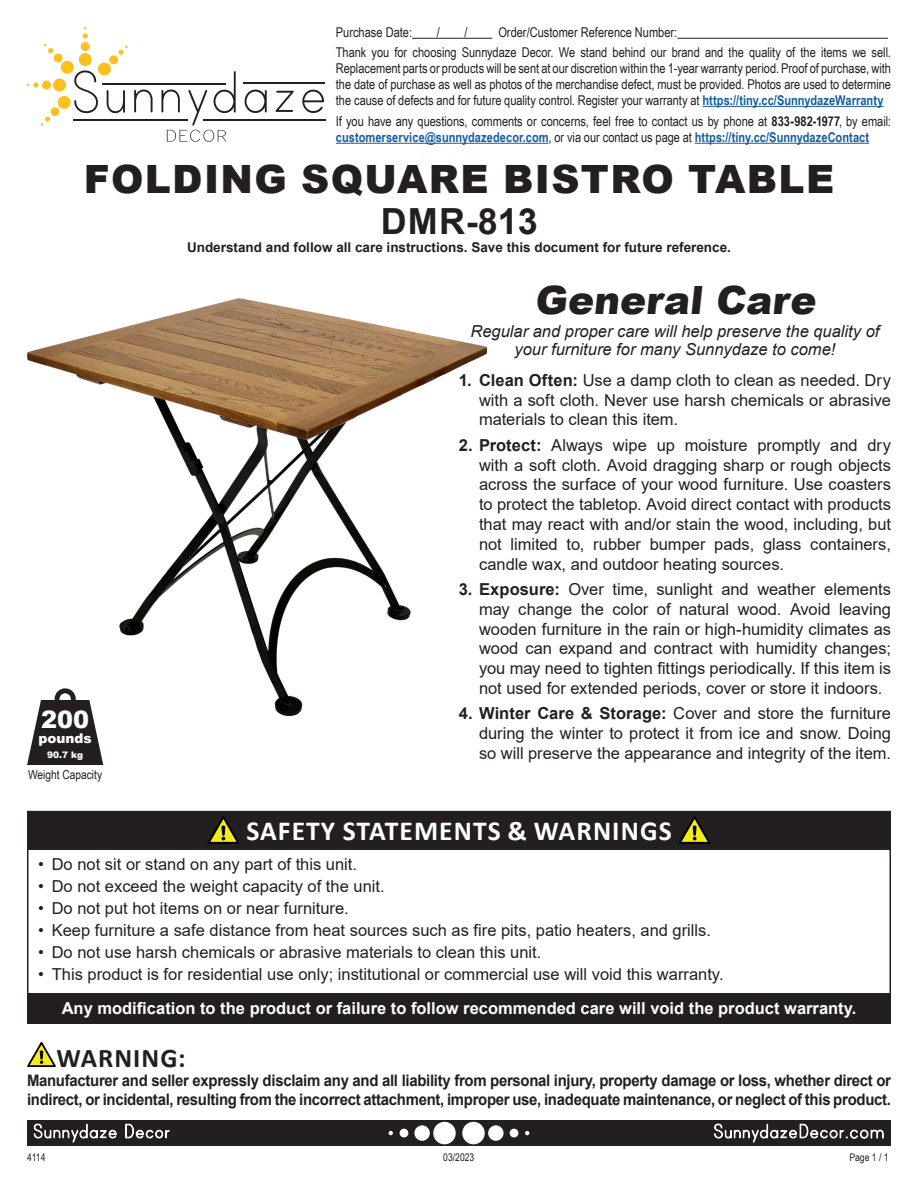
<style>
.page{position:relative;width:918px;height:1188px;background:#fff}
.page>*{position:absolute;margin:0;border:0;box-sizing:border-box;transform-origin:0 0}
.t1{font:900 39px "Arial";letter-spacing:.035em;color:#231f20}
.t2{font:700 36px "Arial";letter-spacing:.02em;color:#231f20}
.t3{font:700 27.6px "Calibri";letter-spacing:.04em;color:#fff}
.t4{font:700 27px "Calibri";letter-spacing:.04em;color:#231f20}
.t5{font:900 24px "Arial";color:#fff}
.t6{font:16.5px/19.8px "Arial";color:#231f20;text-align:justify}
.t7{font:700 16.5px "Arial";color:#fff}
.t8{font:italic 16.5px/18px "Arial";color:#231f20;text-align:center}
.t9{font:700 15.9px/19px "Arial";letter-spacing:-.02em;color:#231f20;scale:.94 1}
.Warranty_Text{font:13.5px/15.9px "Arial Narrow";color:#231f20;text-align:justify}
.Disclaimers_9_pt{font:700 13.5px "Arial";color:#231f20}
.t10{font:900 13.5px "Arial";color:#fff}
.t11{font:12.45px "Arial Narrow";color:#231f20}
.t12{font:10.5px "Arial Narrow";color:#231f20}
.t13{font:900 9px "Arial";color:#fff}
.s1{font-weight:700;color:#175d9e}
.s2{font-weight:700}
</style>
<div class="page">
<img style="left:27px;top:298px;width:460px;height:418px">
<svg style="left:134px;top:90px;width:19px;height:22px"></svg>
<svg style="left:245px;top:90px;width:22px;height:23px"></svg>
<svg style="left:276px;top:91px;width:18px;height:21px"></svg>
<svg style="left:302px;top:90px;width:22px;height:23px"></svg>
<svg style="left:81px;top:42px;width:9px;height:9px"></svg>
<svg style="left:83px;top:27px;width:5px;height:11px"></svg>
<svg style="left:27px;top:44px;width:101px;height:82px"></svg>
<hr style="left:244px;top:83px;width:81px;height:1px;background:#231f20">
<hr style="left:102px;top:83px;width:124px;height:1px;background:#231f20">
<hr style="left:73px;top:119px;width:115px;height:1px;background:#231f20">
<hr style="left:203px;top:119px;width:122px;height:1px;background:#231f20">
<svg style="left:161px;top:71px;width:75px;height:71px"></svg>
<hr style="left:702px;top:106px;width:182px;height:1px;background:#175d9e">
<hr style="left:336px;top:143px;width:213px;height:1px;background:#175d9e">
<hr style="left:695px;top:143px;width:174px;height:1px;background:#175d9e">
<hr style="left:412px;top:38px;width:80px;height:1px;background:#231f20">
<hr style="left:677px;top:38px;width:211px;height:1px;background:#231f20">
<div style="left:27px;top:1120px;width:864px;height:26px;background:#231f20"></div>
<div style="left:462px;top:1122px;width:23px;height:22px;background:#fff;border-radius:50%"></div>
<div style="left:488px;top:1125px;width:16px;height:16px;background:#fff;border-radius:50%"></div>
<div style="left:510px;top:1129px;width:8px;height:8px;background:#fff;border-radius:50%"></div>
<svg style="left:525px;top:1131px;width:4px;height:4px"></svg>
<div style="left:433px;top:1122px;width:23px;height:22px;background:#fff;border-radius:50%"></div>
<div style="left:414px;top:1125px;width:16px;height:16px;background:#fff;border-radius:50%"></div>
<div style="left:400px;top:1129px;width:8px;height:8px;background:#fff;border-radius:50%"></div>
<svg style="left:389px;top:1131px;width:4px;height:4px"></svg>
<svg style="left:34px;top:1123px;width:83px;height:20px"></svg>
<svg style="left:125px;top:1124px;width:45px;height:15px"></svg>
<svg style="left:714px;top:1123px;width:170px;height:20px"></svg>
<svg style="left:27px;top:1042px;width:29px;height:25px"></svg>
<div style="left:27px;top:811px;width:864px;height:38px;background:#231f20"></div>
<svg style="left:207px;top:816px;width:32px;height:28px"></svg>
<svg style="left:679px;top:816px;width:32px;height:28px"></svg>
<div style="left:27px;top:993px;width:864px;height:30px;background:#231f20"></div>
<svg style="left:27px;top:700px;width:76px;height:65px"></svg>
<div style="left:55px;top:688px;width:21px;height:22px;border:5px solid #231f20;border-radius:50%"></div>
<p class="Warranty_Text" style="left:336px;top:24px;width:78px">Purchase Date:</p>
<p class="Warranty_Text" style="left:437px;top:24px;width:5px">/</p>
<p class="Warranty_Text" style="left:465px;top:24px;width:5px">/</p>
<p class="Warranty_Text" style="left:498px;top:24px;width:181px">Order/Customer Reference Number:</p>
<p class="Warranty_Text" style="left:336px;top:44px;width:557px">Thank you for choosing Sunnydaze Decor. We stand behind our brand and the quality of the items we sell.<br>Replacement parts or products will be sent at our discretion within the 1-year warranty period. Proof of purchase, with the date of purchase as well as photos of the merchandise defect, must be provided. Photos are used to determine the cause of defects and for future quality control. Register your warranty at <span class="s1">https://tiny.cc/SunnydazeWarranty</span></p>
<p class="Warranty_Text" style="left:336px;top:112px;width:557px">If you have any questions, comments or concerns, feel free to contact us by phone at <span class="s2">833-982-1977</span>, by email: <span class="s1">customerservice@sunnydazedecor.com</span>, or via our contact us page at <span class="s1">https://tiny.cc/SunnydazeContact</span></p>
<p class="t1" style="left:84px;top:151px;width:752px">FOLDING SQUARE BISTRO TABLE</p>
<p class="t2" style="left:381px;top:196px;width:159px">DMR-813</p>
<p class="Disclaimers_9_pt" style="left:187px;top:238px;width:545px">Understand and follow all care instructions. Save this document for future reference.</p>
<p class="t5" style="left:41px;top:702px;width:50px">200</p>
<p class="t10" style="left:39px;top:728px;width:55px">pounds</p>
<p class="t13" style="left:47px;top:749px;width:38px">90.7 kg</p>
<p class="t11" style="left:28px;top:765px;width:76px">Weight Capacity</p>
<p class="t1" style="left:535px;top:272px;width:288px">General Care</p>
<p class="t8" style="left:470px;top:323px;width:411px">Regular and proper care will help preserve the quality of your furniture for many Sunnydaze to come!</p>
<p class="t6" style="left:479px;top:370px;width:413px;text-indent:-20px"><span class="s2">1. Clean Often:</span> Use a damp cloth to clean as needed. Dry with a soft cloth. Never use harsh chemicals or abrasive materials to clean this item.</p>
<p class="t6" style="left:479px;top:435px;width:414px;text-indent:-20px"><span class="s2">2. Protect:</span> Always wipe up moisture promptly and dry with a soft cloth. Avoid dragging sharp or rough objects across the surface of your wood furniture. Use coasters to protect the tabletop. Avoid direct contact with products that may react with and/or stain the wood, including, but not limited to, rubber bumper pads, glass containers, candle wax, and outdoor heating sources.</p>
<p class="t6" style="left:479px;top:579px;width:414px;text-indent:-20px"><span class="s2">3. Exposure:</span> Over time, sunlight and weather elements may change the color of natural wood. Avoid leaving wooden furniture in the rain or high-humidity climates as wood can expand and contract with humidity changes; you may need to tighten fittings periodically. If this item is not used for extended periods, cover or store it indoors.</p>
<p class="t6" style="left:479px;top:704px;width:414px;text-indent:-20px"><span class="s2">4. Winter Care &amp; Storage:</span> Cover and store the furniture during the winter to protect it from ice and snow. Doing so will preserve the appearance and integrity of the item.</p>
<p class="t3" style="left:246px;top:811px;width:427px">SAFETY STATEMENTS &amp; WARNINGS</p>
<p class="t6" style="left:38px;top:854px;width:320px">• Do not sit or stand on any part of this unit.</p>
<p class="t6" style="left:38px;top:876px;width:348px">• Do not exceed the weight capacity of the unit.</p>
<p class="t6" style="left:38px;top:898px;width:312px">• Do not put hot items on or near furniture.</p>
<p class="t6" style="left:38px;top:920px;width:674px">• Keep furniture a safe distance from heat sources such as fire pits, patio heaters, and grills.</p>
<p class="t6" style="left:38px;top:942px;width:505px">• Do not use harsh chemicals or abrasive materials to clean this unit.</p>
<p class="t6" style="left:38px;top:964px;width:687px">• This product is for residential use only; institutional or commercial use will void this warranty.</p>
<p class="t7" style="left:62px;top:996px;width:796px">Any modification to the product or failure to follow recommended care will void the product warranty.</p>
<p class="t4" style="left:57px;top:1039px;width:131px">WARNING:</p>
<p class="t9" style="left:27px;top:1071px;width:921px">Manufacturer and seller expressly disclaim any and all liability from personal injury, property damage or loss, whether direct or indirect, or incidental, resulting from the incorrect attachment, improper use, inadequate maintenance, or neglect of this product.</p>
<p class="t12" style="left:27px;top:1150px;width:20px">4114</p>
<p class="t12" style="left:849px;top:1150px;width:41px">Page 1 / 1</p>
<p class="t12" style="left:443px;top:1150px;width:33px">03/2023</p>
</div>
